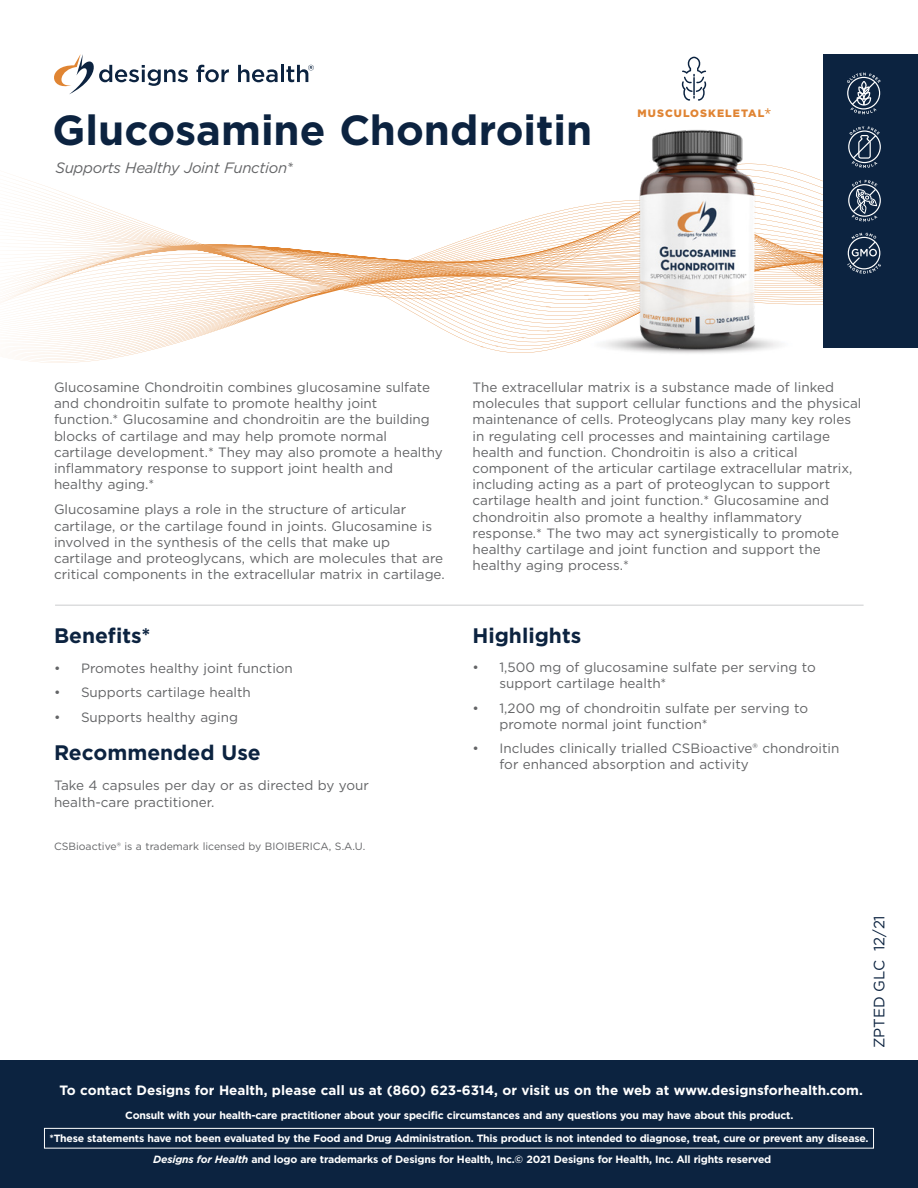
<style>
.page{position:relative;width:918px;height:1188px;background:#fff}
.page>*{position:absolute;margin:0;border:0;box-sizing:border-box;transform-origin:0 0}
.t1{font:700 42px "Gotham";color:#0c2340}
.t2{font:700 21px "Gotham";color:#0c2340}
.t3{font:italic 15px "Gotham";letter-spacing:-.02em;color:#636466}
.t4{font:15px "Gotham";color:#0c2340}
.t5{font:13.5px/16.2px "Gotham";color:#636466}
.t6{font:700 13.5px "Gotham";color:#fff}
.t7{font:900 10.65px "Gotham";letter-spacing:.1em;color:#e08433}
.t8{font:700 10.5px/20.7px "Gotham";letter-spacing:-.02em;color:#fff}
.t9{font:10.5px "Gotham";color:#636466}
.s1{font-family:"Geneva";font-weight:400;font-size:13.5px;color:#e08533}
.s2{font-style:italic}
</style>
<div class="page">
<svg style="left:1px;top:177px;width:195px;height:186px"></svg>
<svg style="left:54px;top:54px;width:134px;height:40px"></svg>
<svg style="left:196px;top:65px;width:33px;height:17px"></svg>
<svg style="left:238px;top:65px;width:40px;height:17px"></svg>
<hr style="left:281px;top:65px;width:3px;height:17px;background:#0c2340">
<svg style="left:286px;top:65px;width:28px;height:17px"></svg>
<div style="left:824px;top:54px;width:94px;height:294px;background:#0c2340"></div>
<hr style="left:55px;top:604px;width:809px;height:2px;background:#dcddde">
<div style="left:0;top:1061px;width:918px;height:127px;background:#0c2340"></div>
<div style="left:44px;top:1128px;width:830px;height:21px;border:1px solid #fff"></div>
<img style="left:567px;top:129px;width:217px;height:225px">
<svg style="left:848px;top:126px;width:33px;height:42px"></svg>
<svg style="left:130px;top:180px;width:751px;height:157px"></svg>
<svg style="left:847px;top:73px;width:34px;height:41px"></svg>
<svg style="left:682px;top:57px;width:24px;height:44px"></svg>
<h1 class="t1" style="left:52px;top:102px;width:542px">Glucosamine Chondroitin</h1>
<p class="t3" style="left:56px;top:159px;width:239px">Supports Healthy Joint Function*</p>
<p class="t7" style="left:638px;top:107px;width:135px">MUSCULOSKELETAL<span class="s1">*</span></p>
<p class="t5" style="left:54px;top:379px;width:390px">Glucosamine Chondroitin combines glucosamine sulfate and chondroitin sulfate to promote healthy joint function.* Glucosamine and chondroitin are the building blocks of cartilage and may help promote normal cartilage development.* They may also promote a healthy inflammatory response to support joint health and healthy aging.*</p>
<p class="t5" style="left:54px;top:501px;width:392px">Glucosamine plays a role in the structure of articular cartilage, or the cartilage found in joints. Glucosamine is involved in the synthesis of the cells that make up cartilage and proteoglycans, which are molecules that are critical components in the extracellular matrix in cartilage.</p>
<h2 class="t2" style="left:54px;top:621px;width:98px">Benefits*</h2>
<p class="t5" style="left:54px;top:660px;width:240px">• Promotes healthy joint function</p>
<p class="t5" style="left:54px;top:684px;width:198px">• Supports cartilage health</p>
<p class="t5" style="left:54px;top:709px;width:185px">• Supports healthy aging</p>
<h2 class="t2" style="left:54px;top:739px;width:208px">Recommended Use</h2>
<p class="t5" style="left:54px;top:777px;width:317px">Take 4 capsules per day or as directed by your health-care practitioner.</p>
<p class="t9" style="left:54px;top:839px;width:313px">CSBioactive® is a trademark licensed by BIOIBERICA, S.A.U.</p>
<p class="t5" style="left:472px;top:379px;width:390px">The extracellular matrix is a substance made of linked molecules that support cellular functions and the physical maintenance of cells. Proteoglycans play many key roles in regulating cell processes and maintaining cartilage health and function. Chondroitin is also a critical component of the articular cartilage extracellular matrix, including acting as a part of proteoglycan to support cartilage health and joint function.* Glucosamine and chondroitin also promote a healthy inflammatory response.* The two may act synergistically to promote healthy cartilage and joint function and support the healthy aging process.*</p>
<h2 class="t2" style="left:473px;top:621px;width:110px">Highlights</h2>
<p class="t5" style="left:500px;top:659px;width:318px;line-height:15.8px;text-indent:-27px">• 1,500 mg of glucosamine sulfate per serving to support cartilage health*</p>
<p class="t5" style="left:500px;top:700px;width:310px;line-height:15.8px;text-indent:-27px">• 1,200 mg of chondroitin sulfate per serving to promote normal joint function*</p>
<p class="t5" style="left:500px;top:740px;width:341px;line-height:15.8px;text-indent:-27px">• Includes clinically trialled CSBioactive® chondroitin for enhanced absorption and activity</p>
<p class="t4" style="left:870px;top:1048px;width:134px;rotate:-90deg">ZPTED GLC 12/21</p>
<p class="t6" style="left:60px;top:1081px;width:805px">To contact Designs for Health, please call us at (860) 623-6314, or visit us on the web at www.designsforhealth.com.</p>
<p class="t8" style="left:125px;top:1105px;width:670px">Consult with your health-care practitioner about your specific circumstances and any questions you may have about this product.</p>
<p class="t8" style="left:153px;top:1128px;width:717px;text-indent:-104px">*These statements have not been evaluated by the Food and Drug Administration. This product is not intended to diagnose, treat, cure or prevent any disease.<br><span class="s2">Designs for Health</span> and logo are trademarks of Designs for Health, Inc.© 2021 Designs for Health, Inc. All rights reserved</p>
</div>
